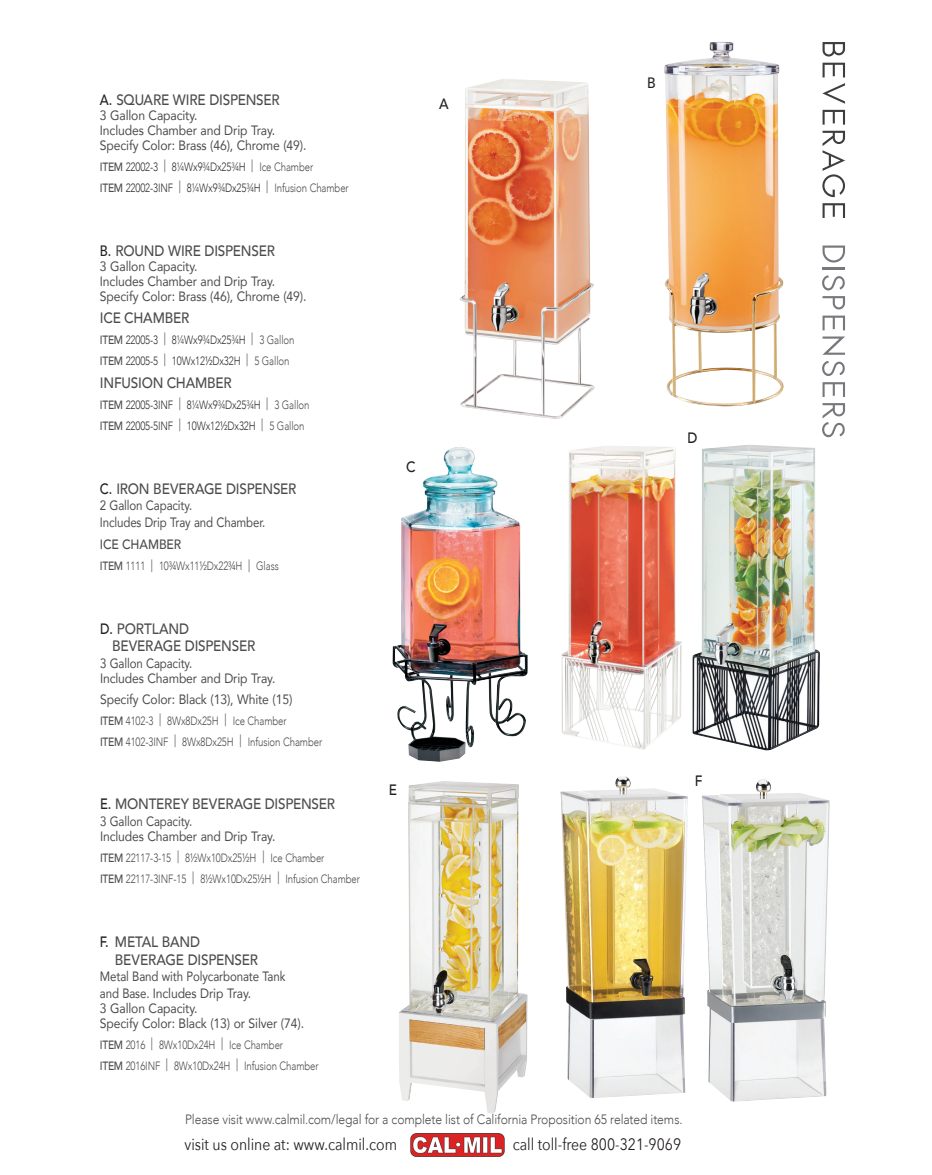
<style>
.page{position:relative;width:932px;height:1175px;background:#fff}
.page>*{position:absolute;margin:0;border:0;box-sizing:border-box;transform-origin:0 0}
.t1{font:51px "Rome";letter-spacing:.015em;color:#76787b}
.t2{font:16.5px "Avenir Next";color:#231f20;scale:.85 1}
._3_PROD_LIST_gallons{font:500 15px "Avenir";letter-spacing:-.015em;color:#4b4c4d;scale:.9 1}
._3_ITEM_DESCRIPT{font:500 15px "Avenir";letter-spacing:-.015em;color:#4b4c4d;scale:.9 1}
.GROUP_TITLE{font:500 15px "Avenir";letter-spacing:-.015em;color:#4b4c4d;scale:.9 1}
._3_ITEM_DESCRIPT_gallon{font:500 15px "Avenir";letter-spacing:-.015em;color:#4b4c4d;scale:.9 1}
._3_ITEM_DESCRIPT-2{font:500 15px "Avenir";color:#231f20;scale:.9 1}
._3_ITEM_DESCRIPT-3{font:13.5px "Avenir";letter-spacing:-.01em;color:#4b4c4d;scale:.9 1}
.t3{font:300 13.5px "Avenir";letter-spacing:-.005em;color:#4b4c4d;scale:.9 1}
._3_ITEM_DESCRIPT-4{font:13.5px "Avenir";letter-spacing:-.01em;color:#4b4c4d;scale:.85 1}
._3_PROD_LIST{font:13.5px "Avenir";letter-spacing:-.01em;color:#4b4c4d;scale:.85 1}
.GROUP_TITLE-2{font:13.5px "Avenir";letter-spacing:-.01em;color:#4b4c4d;scale:.85 1}
._3_PROD_LIST_gallons-2{font:13.5px "Avenir";letter-spacing:-.01em;color:#4b4c4d;scale:.9 1}
._3_ITEM_DESCRIPT_gallon-2{font:13.5px "Avenir";letter-spacing:-.01em;color:#4b4c4d;scale:.9 1}
._3_ITEM_DESCRIPT_gallon-3{font:500 13.5px "Avenir";letter-spacing:-.01em;color:#4b4c4d;scale:.9 1}
._3_ITEM_DESCRIPT-5{font:300 12px "Avenir";letter-spacing:-.01em;color:#4b4c4d;scale:.8 1}
._3_ITEM_DESCRIPT_gallon-4{font:300 12px "Avenir";letter-spacing:-.01em;color:#312f30;scale:.8 1}
._3_ITEM_DESCRIPT_gallon-5{font:300 12px "Avenir";letter-spacing:-.01em;color:#4b4c4d;scale:.8 1}
.s1{color:#231f20}
.s2{font-weight:500;color:#4b4c4d}
.s3{font-size:12.75px;color:#57585a}
.s4{color:#4b4c4d}
.s5{font-weight:500}
.s6{color:#3e3e3f}
</style>
<div class="page">
<img style="left:411px;top:1133px;width:93px;height:23px">
<img style="left:460px;top:79px;width:135px;height:340px">
<img style="left:664px;top:42px;width:119px;height:365px">
<img style="left:560px;top:776px;width:128px;height:322px">
<img style="left:702px;top:779px;width:127px;height:322px">
<img style="left:392px;top:447px;width:134px;height:314px">
<img style="left:399px;top:781px;width:128px;height:332px">
<img style="left:692px;top:444px;width:128px;height:307px">
<img style="left:561px;top:446px;width:121px;height:304px">
<p class="_3_PROD_LIST_gallons" style="left:100px;top:87px;width:201px"><span class="s1">A.</span> SQUARE WIRE DISPENSER</p>
<p class="_3_PROD_LIST_gallons-2" style="left:100px;top:104px;width:110px">3 Gallon Capacity.</p>
<p class="_3_ITEM_DESCRIPT-3" style="left:100px;top:119px;width:196px">Includes Chamber and Drip Tray.</p>
<p class="_3_ITEM_DESCRIPT-3" style="left:100px;top:134px;width:231px">Specify Color: Brass (46), Chrome (49).</p>
<p class="_3_ITEM_DESCRIPT_gallon-4" style="left:100px;top:160px;width:268px"><span class="s2">ITEM</span> 22002-3 <span class="s3">|</span> 8<span class="s4">¼</span>Wx9<span class="s4">¾</span>Dx25<span class="s4">¾</span>H <span class="s3">|</span> <span class="s4">Ice Chamber</span></p>
<p class="_3_ITEM_DESCRIPT_gallon-4" style="left:100px;top:181px;width:312px"><span class="s2">ITEM</span> 22002-3INF <span class="s3">|</span> 8<span class="s4">¼</span>Wx9<span class="s4">¾</span>Dx25<span class="s4">¾</span>H <span class="s3">|</span> <span class="s4">Infusion Chamber</span></p>
<p class="_3_ITEM_DESCRIPT_gallon" style="left:100px;top:237px;width:196px"><span class="s1">B.</span> ROUND WIRE DISPENSER</p>
<p class="_3_ITEM_DESCRIPT_gallon-2" style="left:100px;top:255px;width:110px">3 Gallon Capacity.</p>
<p class="_3_ITEM_DESCRIPT-3" style="left:100px;top:270px;width:196px">Includes Chamber and Drip Tray.</p>
<p class="_3_ITEM_DESCRIPT-3" style="left:100px;top:285px;width:231px">Specify Color: Brass (46), Chrome (49).</p>
<p class="_3_PROD_LIST_gallons" style="left:100px;top:304px;width:101px">ICE CHAMBER</p>
<p class="_3_ITEM_DESCRIPT_gallon-4" style="left:100px;top:332px;width:245px"><span class="s2">ITEM</span> 22005-3 <span class="s3">|</span> 8<span class="s4">¼</span>Wx9<span class="s4">¾</span>Dx25<span class="s4">¾</span>H <span class="s3">|</span> <span class="s4">3 Gallon</span></p>
<p class="_3_ITEM_DESCRIPT_gallon-4" style="left:100px;top:353px;width:238px"><span class="s2">ITEM</span> 22005-5 <span class="s3">|</span> 10Wx12½Dx32H <span class="s3">|</span> <span class="s4">5 Gallon</span></p>
<p class="_3_PROD_LIST_gallons" style="left:100px;top:369px;width:148px">INFUSION CHAMBER</p>
<p class="_3_ITEM_DESCRIPT_gallon-4" style="left:100px;top:397px;width:263px"><span class="s2">ITEM</span> 22005-3INF <span class="s3">|</span> 8<span class="s4">¼</span>Wx9<span class="s4">¾</span>Dx25<span class="s4">¾</span>H <span class="s3">|</span> <span class="s4">3 Gallon</span></p>
<p class="_3_ITEM_DESCRIPT_gallon-4" style="left:100px;top:418px;width:257px"><span class="s2">ITEM</span> 22005-5INF <span class="s3">|</span> 10Wx12½Dx32H <span class="s3">|</span> <span class="s4">5 Gallon</span></p>
<p class="_3_PROD_LIST_gallons" style="left:100px;top:476px;width:220px"><span class="s1">C.</span> IRON BEVERAGE DISPENSER</p>
<p class="_3_ITEM_DESCRIPT-4" style="left:100px;top:495px;width:110px">2 Gallon Capacity.</p>
<p class="_3_ITEM_DESCRIPT-4" style="left:100px;top:511px;width:196px">Includes Drip Tray and Chamber.</p>
<p class="_3_ITEM_DESCRIPT_gallon-3" style="left:100px;top:533px;width:92px">ICE CHAMBER</p>
<p class="_3_ITEM_DESCRIPT_gallon-5" style="left:100px;top:559px;width:225px"><span class="s5">ITEM</span> 1111 <span class="s3">|</span> 10¾Wx11½Dx22¾H <span class="s3">|</span> Glass</p>
<p class="GROUP_TITLE" style="left:100px;top:616px;width:100px"><span class="s1">D.</span> PORTLAND</p>
<p class="GROUP_TITLE" style="left:112px;top:633px;width:161px">BEVERAGE DISPENSER</p>
<p class="_3_ITEM_DESCRIPT-4" style="left:100px;top:652px;width:110px">3 Gallon Capacity.</p>
<p class="_3_ITEM_DESCRIPT-3" style="left:100px;top:667px;width:196px">Includes Chamber and Drip Tray.</p>
<p class="_3_ITEM_DESCRIPT-3" style="left:100px;top:688px;width:215px">Specify Color: Black (13), White (15)</p>
<p class="_3_ITEM_DESCRIPT-5" style="left:100px;top:713px;width:235px"><span class="s5">ITEM</span> 4102-3 <span class="s3">|</span> 8Wx8Dx25H <span class="s3">|</span> Ice Chamber</p>
<p class="_3_ITEM_DESCRIPT-5" style="left:100px;top:734px;width:279px"><span class="s5">ITEM</span> 4102-3INF <span class="s3">|</span> 8Wx8Dx25H <span class="s3">|</span> Infusion Chamber</p>
<p class="_3_PROD_LIST_gallons" style="left:100px;top:790px;width:263px"><span class="s1">E.</span> MONTEREY BEVERAGE DISPENSER</p>
<p class="GROUP_TITLE-2" style="left:100px;top:810px;width:110px">3 Gallon Capacity.</p>
<p class="_3_ITEM_DESCRIPT-3" style="left:100px;top:825px;width:196px">Includes Chamber and Drip Tray.</p>
<p class="_3_ITEM_DESCRIPT-5" style="left:100px;top:850px;width:282px"><span class="s5">ITEM</span> 22117-3-15 <span class="s3">|</span> 8½Wx10Dx25½H <span class="s3">|</span> Ice Chamber</p>
<p class="_3_ITEM_DESCRIPT-5" style="left:100px;top:871px;width:326px"><span class="s5">ITEM</span> 22117-3INF-15 <span class="s3">|</span> 8½Wx10Dx25½H <span class="s3">|</span> Infusion Chamber</p>
<p class="_3_ITEM_DESCRIPT" style="left:100px;top:928px;width:113px"><span class="s1">F.</span> METAL BAND</p>
<p class="_3_ITEM_DESCRIPT" style="left:115px;top:946px;width:161px">BEVERAGE DISPENSER</p>
<p class="_3_PROD_LIST" style="left:100px;top:965px;width:220px">Metal Band with Polycarbonate Tank</p>
<p class="_3_ITEM_DESCRIPT-4" style="left:100px;top:982px;width:179px">and Base. Includes Drip Tray.</p>
<p class="_3_ITEM_DESCRIPT-3" style="left:100px;top:997px;width:110px">3 Gallon Capacity.</p>
<p class="_3_ITEM_DESCRIPT-3" style="left:100px;top:1012px;width:228px">Specify Color: Black (13) or Silver (74).</p>
<p class="_3_ITEM_DESCRIPT-5" style="left:100px;top:1037px;width:230px"><span class="s5">ITEM</span> 2016 <span class="s3">|</span> 8Wx10Dx24H <span class="s3">|</span> Ice Chamber</p>
<p class="_3_ITEM_DESCRIPT-5" style="left:100px;top:1058px;width:275px"><span class="s5">ITEM</span> 2016INF <span class="s3">|</span> 8Wx10Dx24H <span class="s3">|</span> Infusion Chamber</p>
<p class="_3_ITEM_DESCRIPT-2" style="left:439px;top:91px;width:12px">A</p>
<p class="_3_ITEM_DESCRIPT-2" style="left:406px;top:453px;width:12px">C</p>
<p class="_3_ITEM_DESCRIPT-2" style="left:389px;top:776px;width:11px">E</p>
<p class="_3_ITEM_DESCRIPT-2" style="left:647px;top:70px;width:11px">B</p>
<p class="_3_ITEM_DESCRIPT-2" style="left:687px;top:425px;width:13px">D</p>
<p class="_3_ITEM_DESCRIPT-2" style="left:694px;top:767px;width:10px">F</p>
<p class="t3" style="left:185px;top:1111px;width:554px">Please visit www.calmil.com/legal for a complete list of California Proposition 65 related items.</p>
<p class="t2" style="left:184px;top:1129px;width:251px">visit us online at: www.calmil.com</p>
<p class="t2" style="left:512px;top:1130px;width:200px">call toll-free 800-321-9069</p>
<h1 class="t1" style="left:865px;top:39px;width:402px;rotate:90deg"><span class="s6">beverage</span> dispensers</h1>
</div>
